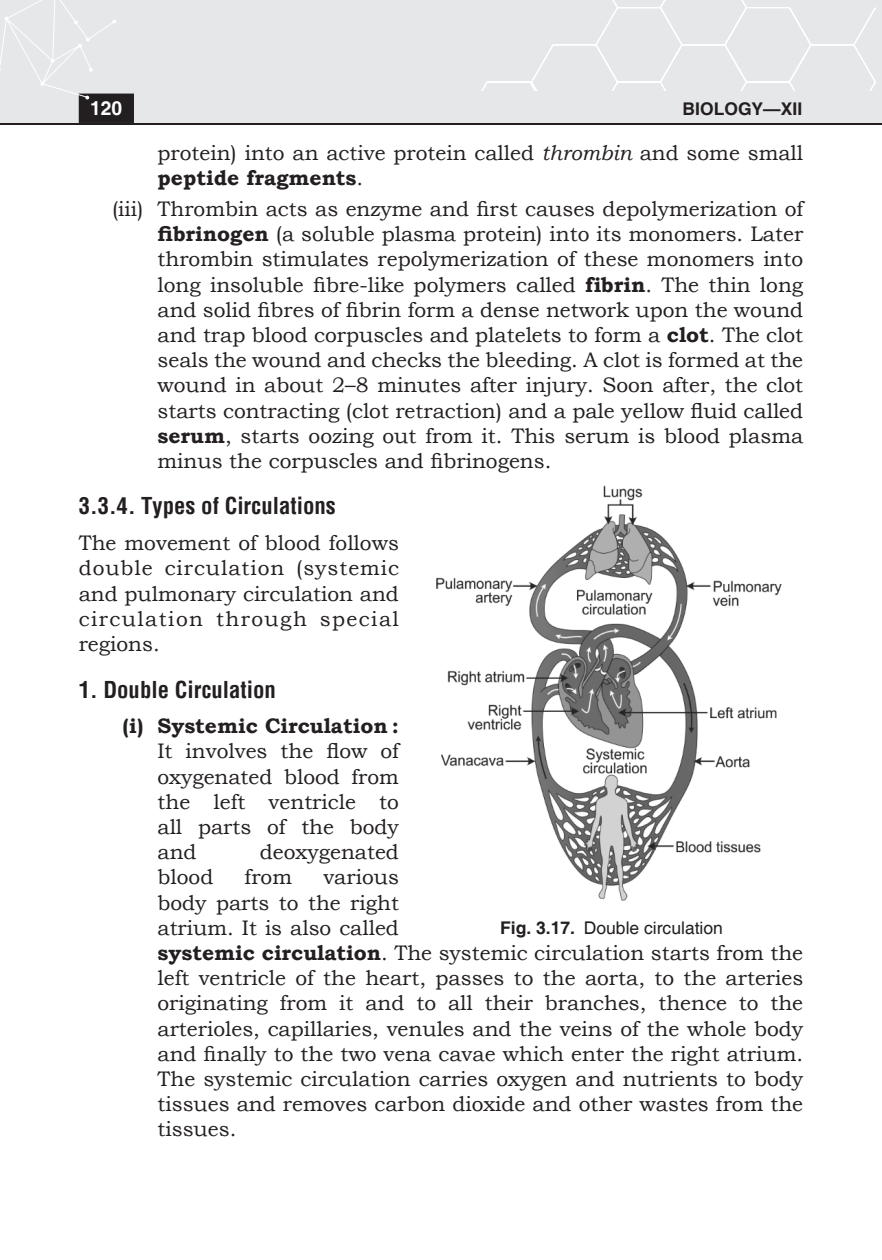
<style>
.page{position:relative;width:882px;height:1260px;background:#fff}
.page>*{position:absolute;margin:0;border:0;box-sizing:border-box;transform-origin:0 0}
.Heading_2{font:700 condensed 22.75px "Helvetica";color:#231f20}
.indent_1{font:21px/25.2px "Bookman Old Style";color:#231f20}
.Body_text{font:21px/25.2px "Bookman Old Style";letter-spacing:.07em;color:#231f20;text-align:justify}
.t1{font:700 19.25px "Helvetica";color:#fff}
.Fig_caption{font:17.5px "Helvetica";color:#231f20}
.t2{font:700 17.5px "Helvetica";color:#231f20}
.s1{font-style:italic}
.s2{font-weight:700}
</style>
<div class="page">
<div style="left:0;top:0;width:882px;height:124px;background:#e6e7e9"></div>
<hr style="left:0;top:124px;width:882px;height:1px;background:#231f20">
<svg style="left:482px;top:0;width:394px;height:90px"></svg>
<div style="left:80px;top:94px;width:53px;height:28px;background:#231f20"></div>
<div style="left:79px;top:94px;width:55px;height:29px;border:2px solid #231f20"></div>
<svg style="left:0;top:0;width:116px;height:100px"></svg>
<img style="left:436px;top:485px;width:346px;height:416px">
<p class="t1" style="left:90px;top:96px;width:34px">120</p>
<p class="t2" style="left:683px;top:98px;width:121px">BIOLOGY—XII</p>
<p class="indent_1" style="left:157px;top:141px;width:647px">protein) into an active protein called <span class="s1">thrombin</span> and some small <span class="s2">peptide fragments</span>.</p>
<p class="indent_1" style="left:158px;top:196px;width:647px;text-align:justify;text-indent:-45px">(iii) Thrombin acts as enzyme and first causes depolymerization of <span class="s2">fibrinogen</span> (a soluble plasma protein) into its monomers. Later thrombin stimulates repolymerization of these monomers into long insoluble fibre-like polymers called <span class="s2">fibrin</span>. The thin long and solid fibres of fibrin form a dense network upon the wound and trap blood corpuscles and platelets to form a <span class="s2">clot</span>. The clot seals the wound and checks the bleeding. A clot is formed at the wound in about 2–8 minutes after injury. Soon after, the clot starts contracting (clot retraction) and a pale yellow fluid called <span class="s2">serum</span>, starts oozing out from it. This serum is blood plasma minus the corpuscles and fibrinogens.</p>
<p class="Heading_2" style="left:79px;top:491px;width:259px">3.3.4. Types of Circulations</p>
<p class="Body_text" style="left:79px;top:531px;width:322px">The movement of blood follows double circulation (systemic and pulmonary circulation and circulation through special regions.</p>
<p class="Heading_2" style="left:79px;top:674px;width:199px">1. Double Circulation</p>
<p class="indent_1" style="left:158px;top:714px;width:243px;text-align:justify;text-indent:-35px"><span class="s2">(i) Systemic Circulation :<br></span>It involves the flow of oxygenated blood from the left ventricle to all parts of the body and</p>
<p class="indent_1" style="left:260px;top:840px;width:141px">deoxygenated</p>
<p class="indent_1" style="left:158px;top:865px;width:57px">blood</p>
<p class="indent_1" style="left:245px;top:865px;width:49px">from</p>
<p class="indent_1" style="left:158px;top:865px;width:647px;text-indent:166px">various<br>body parts to the right<br>atrium. It is also called<br><span class="s2">systemic circulation</span>. The systemic circulation starts from the left ventricle of the heart, passes to the aorta, to the arteries originating from it and to all their branches, thence to the arterioles, capillaries, venules and the veins of the whole body and finally to the two vena cavae which enter the right atrium.<br>The systemic circulation carries oxygen and nutrients to body tissues and removes carbon dioxide and other wastes from the tissues.</p>
<p class="Fig_caption" style="left:500px;top:917px;width:224px"><span class="s2">Fig. 3.17.</span> Double circulation</p>
</div>
